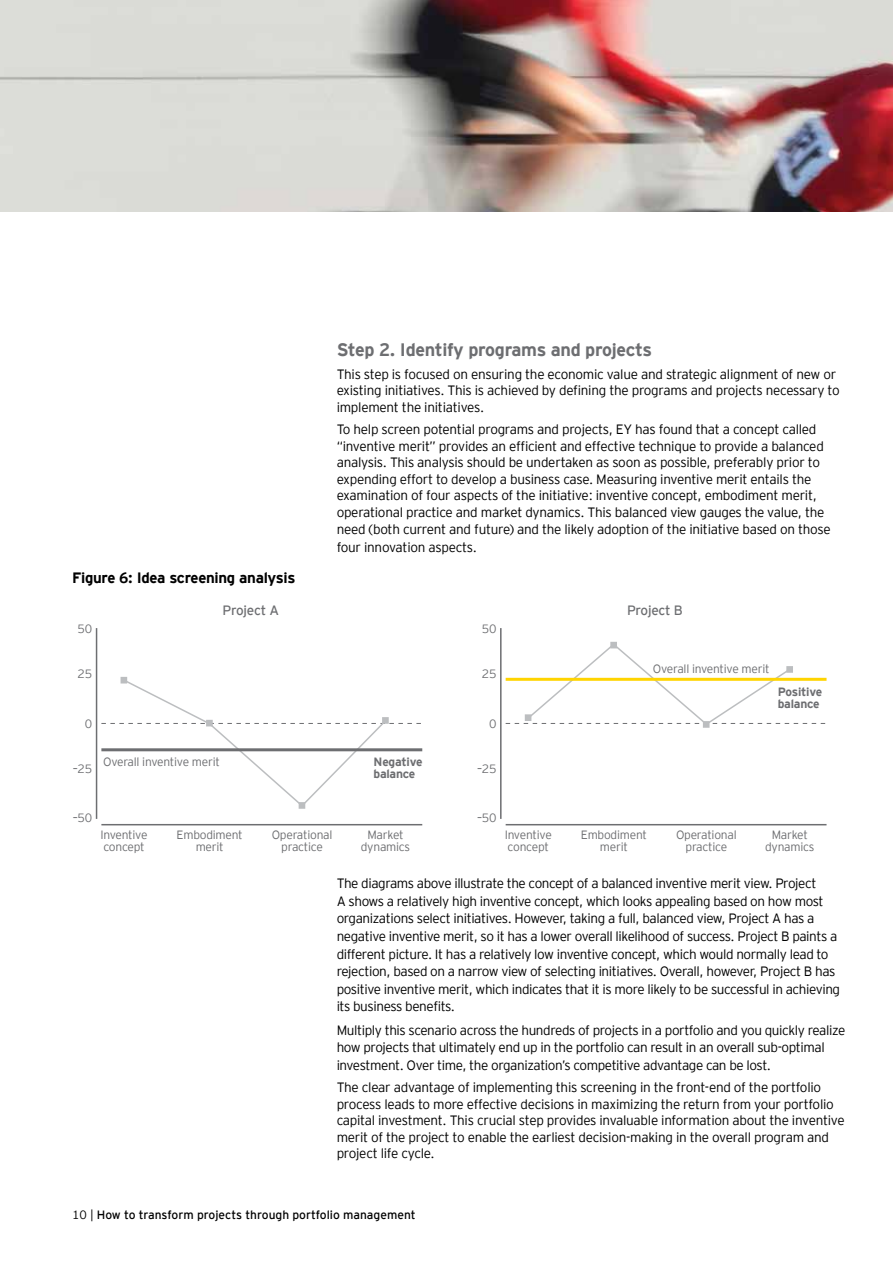
<style>
.page{position:relative;width:893px;height:1263px;background:#fff}
.page>*{position:absolute;margin:0;border:0;box-sizing:border-box;transform-origin:0 0}
.t1{font:700 18px "EY Interstate";letter-spacing:-.02em;color:#6d6e71}
.t2{font:700 15px "EY Interstate";letter-spacing:-.02em;color:#000}
.t3{font:300 13.5px/17.5px "EY Interstate";letter-spacing:-.03em;color:#000}
.t4{font:13.5px "EY Interstate";letter-spacing:-.02em;color:#6d6e71}
.t5{font:300 12px/12px "EY Interstate";letter-spacing:-.02em;color:#6d6e71;text-align:center}
.t6{font:12px "EY Interstate";color:#000}
.t7{font:700 12px/12px "EY Interstate";letter-spacing:-.02em;color:#6d6e71}
.s1{font-weight:300}
</style>
<div class="page">
<img style="left:0;top:0;width:893px;height:212px">
<hr style="left:96px;top:628px;width:1px;height:191px;background:#6d6e71">
<hr style="left:101px;top:824px;width:321px;height:1px;background:#6d6e71">
<svg style="left:101px;top:677px;width:321px;height:131px"></svg>
<div style="left:206px;top:720px;width:7px;height:6px;background:#bcbec0"></div>
<div style="left:299px;top:802px;width:6px;height:7px;background:#bcbec0"></div>
<div style="left:382px;top:717px;width:7px;height:7px;background:#bcbec0"></div>
<hr style="left:101px;top:748px;width:321px;height:3px;background:#6d6e71">
<hr style="left:500px;top:628px;width:2px;height:191px;background:#6d6e71">
<hr style="left:506px;top:824px;width:320px;height:1px;background:#6d6e71">
<svg style="left:506px;top:646px;width:320px;height:80px"></svg>
<div style="left:525px;top:714px;width:6px;height:7px;background:#bcbec0"></div>
<div style="left:610px;top:642px;width:7px;height:6px;background:#bcbec0"></div>
<div style="left:703px;top:721px;width:6px;height:7px;background:#bcbec0"></div>
<div style="left:786px;top:666px;width:7px;height:7px;background:#bcbec0"></div>
<hr style="left:506px;top:678px;width:320px;height:3px;background:#ffd400">
<h1 class="t1" style="left:337px;top:337px;width:317px">Step 2. Identify programs and projects</h1>
<p class="t3" style="left:337px;top:365px;width:504px;line-height:16.5px">This step is focused on ensuring the economic value and strategic alignment of new or existing initiatives. This is achieved by defining the programs and projects necessary to implement the initiatives.</p>
<p class="t3" style="left:337px;top:420px;width:496px;line-height:16.8px">To help screen potential programs and projects, EY has found that a concept called “inventive merit” provides an efficient and effective technique to provide a balanced analysis. This analysis should be undertaken as soon as possible, preferably prior to expending effort to develop a business case. Measuring inventive merit entails the examination of four aspects of the initiative: inventive concept, embodiment merit, operational practice and market dynamics. This balanced view gauges the value, the need (both current and future) and the likely adoption of the initiative based on those four innovation aspects.</p>
<p class="t2" style="left:72px;top:567px;width:225px">Figure 6: Idea screening analysis</p>
<p class="t4" style="left:222px;top:600px;width:58px">Project A</p>
<p class="t4" style="left:627px;top:600px;width:57px">Project B</p>
<p class="t5" style="left:78px;top:622px;width:16px">50</p>
<p class="t5" style="left:482px;top:622px;width:16px">50</p>
<p class="t5" style="left:78px;top:667px;width:16px">25</p>
<p class="t5" style="left:482px;top:667px;width:16px">25</p>
<p class="t5" style="left:653px;top:662px;width:118px">Overall inventive merit</p>
<p class="t7" style="left:778px;top:685px;width:46px">Positive balance</p>
<p class="t5" style="left:85px;top:716px;width:9px">0</p>
<p class="t5" style="left:489px;top:716px;width:9px">0</p>
<p class="t5" style="left:73px;top:762px;width:21px">–25</p>
<p class="t5" style="left:103px;top:755px;width:118px">Overall inventive merit</p>
<p class="t7" style="left:374px;top:755px;width:50px">Negative balance</p>
<p class="t5" style="left:477px;top:762px;width:21px">–25</p>
<p class="t5" style="left:73px;top:811px;width:21px">–50</p>
<p class="t5" style="left:100px;top:828px;width:49px;text-align:left">Inventive concept</p>
<p class="t5" style="left:177px;top:828px;width:68px">Embodiment merit</p>
<p class="t5" style="left:272px;top:828px;width:62px">Operational practice</p>
<p class="t5" style="left:361px;top:828px;width:51px">Market dynamics</p>
<p class="t5" style="left:477px;top:811px;width:21px">–50</p>
<p class="t5" style="left:505px;top:828px;width:49px;text-align:left">Inventive concept</p>
<p class="t5" style="left:581px;top:828px;width:68px">Embodiment merit</p>
<p class="t5" style="left:676px;top:828px;width:62px">Operational practice</p>
<p class="t5" style="left:765px;top:828px;width:51px">Market dynamics</p>
<p class="t3" style="left:337px;top:874px;width:505px">The diagrams above illustrate the concept of a balanced inventive merit view. Project<br>A shows a relatively high inventive concept, which looks appealing based on how most organizations select initiatives. However, taking a full, balanced view, Project A has a negative inventive merit, so it has a lower overall likelihood of success. Project B paints a different picture. It has a relatively low inventive concept, which would normally lead to rejection, based on a narrow view of selecting initiatives. Overall, however, Project B has positive inventive merit, which indicates that it is more likely to be successful in achieving its business benefits.</p>
<p class="t3" style="left:337px;top:1020px;width:510px">Multiply this scenario across the hundreds of projects in a portfolio and you quickly realize how projects that ultimately end up in the portfolio can result in an overall sub-optimal investment. Over time, the organization’s competitive advantage can be lost.</p>
<p class="t3" style="left:337px;top:1078px;width:510px;line-height:16.5px">The clear advantage of implementing this screening in the front-end of the portfolio process leads to more effective decisions in maximizing the return from your portfolio capital investment. This crucial step provides invaluable information about the inventive merit of the project to enable the earliest decision-making in the overall program and project life cycle.</p>
<p class="t6" style="left:72px;top:1206px;width:345px"><span class="s1">10 |</span> How to transform projects through portfolio management</p>
</div>
